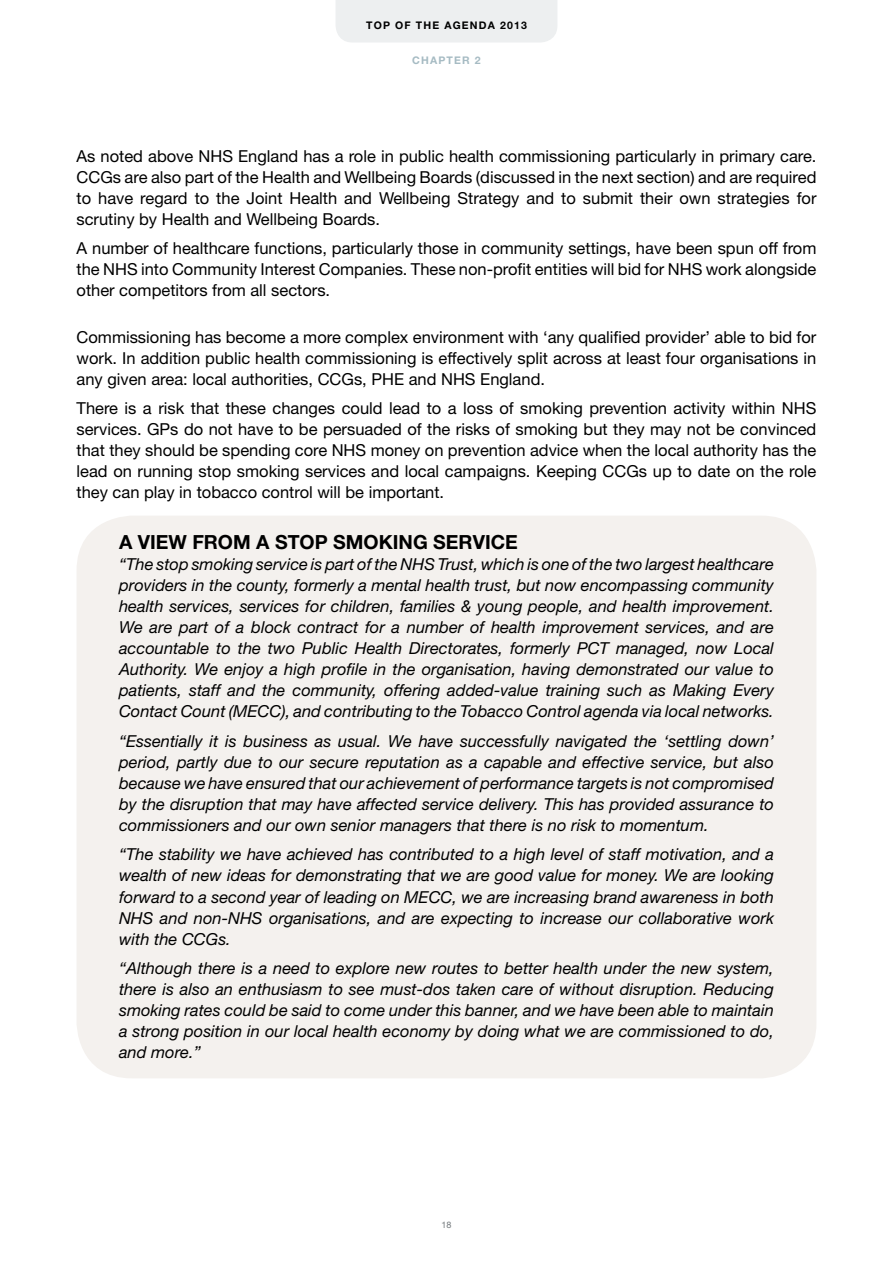
<style>
.page{position:relative;width:893px;height:1263px;background:#fff}
.page>*{position:absolute;margin:0;border:0;box-sizing:border-box;transform-origin:0 0}
.t1{font:700 19.5px "Helvetica Neue";color:#000}
.t2{font:italic 16.5px/21px "Helvetica Neue";color:#000;text-align:justify}
.t3{font:16.5px/21px "Helvetica Neue";color:#000;text-align:justify}
.t4{font:700 10.5px "Helvetica Neue";letter-spacing:.11em;color:#000}
.t5{font:700 10.5px "Helvetica Neue";letter-spacing:.11em;color:#a6bbc3}
.t6{font:9px "Helvetica Neue";color:#73797c}
</style>
<div class="page">
<div style="left:336px;top:0;width:221px;height:42px;background:#edeff0"></div>
<div style="left:77px;top:516px;width:739px;height:562px;background:#f4f1ee;border-radius:55px"></div>
<p class="t4" style="left:366px;top:19px;width:17px">TOP</p>
<p class="t4" style="left:395px;top:19px;width:9px">OF</p>
<p class="t4" style="left:416px;top:19px;width:16px">THE</p>
<p class="t4" style="left:444px;top:19px;width:18px">AGEND</p>
<p class="t4" style="left:488px;top:19px;width:41px">A 2013</p>
<p class="t5" style="left:412px;top:54px;width:70px">CHAPTER 2</p>
<p class="t3" style="left:77px;top:145px;width:741px">As noted above NHS England has a role in public health commissioning particularly in primary care.<br>CCGs are also part of the Health and Wellbeing Boards (discussed in the next section) and are required to have regard to the Joint Health and Wellbeing Strategy and to submit their own strategies for scrutiny by Health and Wellbeing Boards.</p>
<p class="t3" style="left:77px;top:238px;width:741px">A number of healthcare functions, particularly those in community settings, have been spun off from the NHS into Community Interest Companies. These non-profit entities will bid for NHS work alongside other competitors from all sectors.</p>
<p class="t3" style="left:77px;top:326px;width:741px">Commissioning has become a more complex environment with ‘any qualified provider’ able to bid for work. In addition public health commissioning is effectively split across at least four organisations in any given area: local authorities, CCGs, PHE and NHS England.</p>
<p class="t3" style="left:77px;top:398px;width:741px">There is a risk that these changes could lead to a loss of smoking prevention activity within NHS services. GPs do not have to be persuaded of the risks of smoking but they may not be convinced that they should be spending core NHS money on prevention advice when the local authority has the lead on running stop smoking services and local campaigns. Keeping CCGs up to date on the role they can play in tobacco control will be important.</p>
<p class="t1" style="left:119px;top:530px;width:400px">A VIEW FROM A STOP SMOKING SERVICE</p>
<p class="t2" style="left:119px;top:554px;width:656px">“The stop smoking service is part of the NHS Trust, which is one of the two largest healthcare providers in the county, formerly a mental health trust, but now encompassing community health services, services for children, families &amp; young people, and health improvement.<br>We are part of a block contract for a number of health improvement services, and are accountable to the two Public Health Directorates, formerly PCT managed, now Local Authority. We enjoy a high profile in the organisation, having demonstrated our value to patients, staff and the community, offering added-value training such as Making Every Contact Count (MECC), and contributing to the Tobacco Control agenda via local networks.</p>
<p class="t2" style="left:119px;top:730px;width:656px">“Essentially it is business as usual. We have successfully navigated the ‘settling down’ period, partly due to our secure reputation as a capable and effective service, but also because we have ensured that our achievement of performance targets is not compromised by the disruption that may have affected service delivery. This has provided assurance to commissioners and our own senior managers that there is no risk to momentum.</p>
<p class="t2" style="left:119px;top:844px;width:656px">“The stability we have achieved has contributed to a high level of staff motivation, and a wealth of new ideas for demonstrating that we are good value for money. We are looking forward to a second year of leading on MECC, we are increasing brand awareness in both NHS and non-NHS organisations, and are expecting to increase our collaborative work with the CCGs.</p>
<p class="t2" style="left:119px;top:957px;width:656px">“Although there is a need to explore new routes to better health under the new system, there is also an enthusiasm to see must-dos taken care of without disruption. Reducing smoking rates could be said to come under this banner, and we have been able to maintain a strong position in our local health economy by doing what we are commissioned to do, and more.”</p>
<p class="t6" style="left:441px;top:1219px;width:12px">18</p>
</div>
